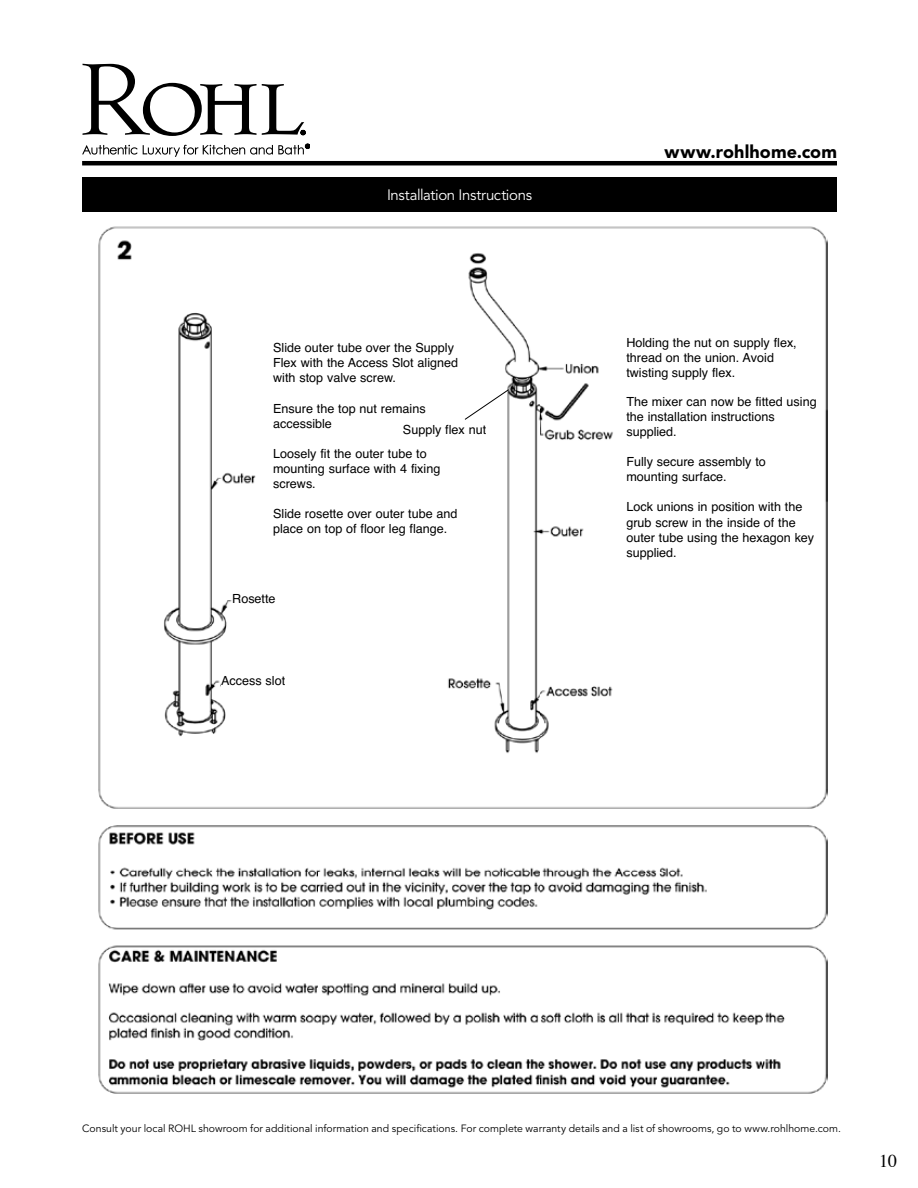
<style>
.page{position:relative;width:918px;height:1188px;background:#fff}
.page>*{position:absolute;margin:0;border:0;box-sizing:border-box;transform-origin:0 0}
.t1{font:900 18px "Avenir";letter-spacing:.005em;color:#000}
.t2{font:18px "Times";color:#000}
.t3{font:15px "Avenir";letter-spacing:-.025em;color:#fff}
.t4{font:12.6px/15.1px "Helvetica";color:#000}
.t5{font:10.5px "Avenir";color:#000}
</style>
<div class="page">
<svg style="left:82px;top:64px;width:223px;height:72px"></svg>
<svg style="left:82px;top:144px;width:228px;height:13px"></svg>
<hr style="left:82px;top:161px;width:755px;height:4px;background:#000">
<div style="left:82px;top:177px;width:755px;height:35px;background:#000"></div>
<img style="left:98px;top:226px;width:729px;height:868px">
<div style="left:273px;top:343px;width:194px;height:243px;background:#fff"></div>
<div style="left:221px;top:676px;width:145px;height:23px;background:#fff"></div>
<div style="left:403px;top:424px;width:87px;height:22px;background:#fff"></div>
<div style="left:626px;top:336px;width:195px;height:257px;background:#fff"></div>
<div style="left:232px;top:594px;width:71px;height:26px;background:#fff"></div>
<svg style="left:464px;top:389px;width:46px;height:32px"></svg>
<p class="t3" style="left:387px;top:186px;width:147px">Installation Instructions</p>
<p class="t4" style="left:273px;top:341px;width:187px">Slide outer tube over the Supply<br>Flex with the Access Slot aligned with stop valve screw.</p>
<p class="t4" style="left:273px;top:401px;width:154px">Ensure the top nut remains accessible</p>
<p class="t4" style="left:273px;top:446px;width:169px">Loosely fit the outer tube to mounting surface with 4 fixing screws.</p>
<p class="t4" style="left:273px;top:507px;width:186px">Slide rosette over outer tube and place on top of floor leg flange.</p>
<p class="t4" style="left:403px;top:422px;width:85px">Supply flex nut</p>
<p class="t4" style="left:232px;top:592px;width:45px">Rosette</p>
<p class="t4" style="left:221px;top:674px;width:66px">Access slot</p>
<h1 class="t1" style="left:665px;top:141px;width:174px">www.rohlhome.com</h1>
<p class="t4" style="left:626px;top:335px;width:172px">Holding the nut on supply flex, thread on the union. Avoid twisting supply flex.</p>
<p class="t4" style="left:626px;top:394px;width:192px">The mixer can now be fitted using the installation instructions supplied.</p>
<p class="t4" style="left:626px;top:454px;width:141px">Fully secure assembly to mounting surface.</p>
<p class="t4" style="left:626px;top:500px;width:189px">Lock unions in position with the grub screw in the inside of the outer tube using the hexagon key supplied.</p>
<p class="t5" style="left:82px;top:1123px;width:760px">Consult your local ROHL showroom for additional information and specifications. For complete warranty details and a list of showrooms, go to www.rohlhome.com.</p>
<h1 class="t2" style="left:879px;top:1144px;width:19px">10</h1>
</div>
